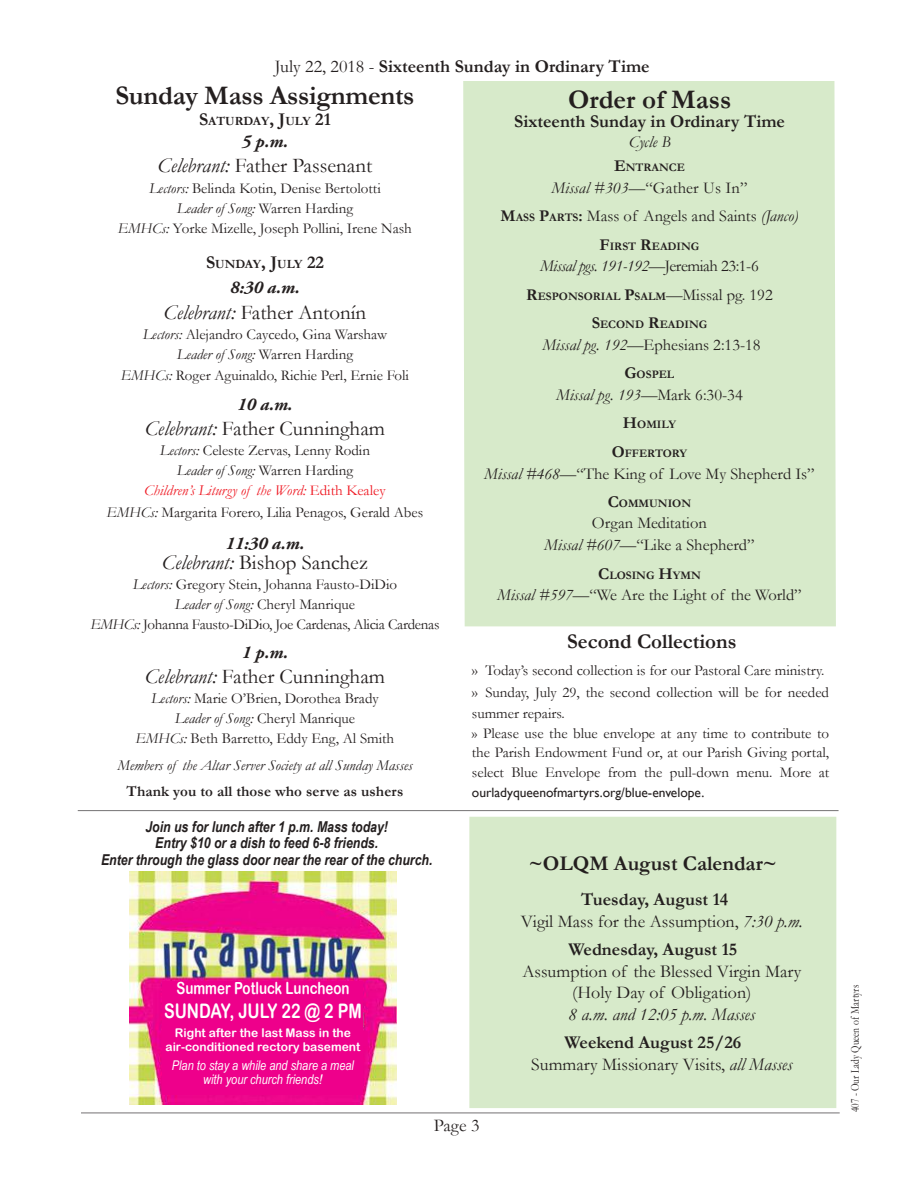
<style>
.page{position:relative;width:918px;height:1188px;background:#fff}
.page>*{position:absolute;margin:0;border:0;box-sizing:border-box;transform-origin:0 0}
.t1{font:700 27px "Garamond";letter-spacing:-.01em;color:#241f1f}
.t2{font:21px "Garamond";color:#241f1f}
.t3{font:700 21px "Garamond";color:#241f1f}
.t4{font:20.1px "Arial Rounded MT Bold";color:#fff;scale:.8 1}
.t5{font:18px/21.6px "Garamond";color:#241f1f}
.t6{font:700 18px "Garamond";color:#241f1f}
.t7{font:italic 700 18px "Adobe Garamond Pro";color:#241f1f}
.t8{font:italic 18px "Garamond";color:#241f1f}
.t9{font:16.65px "Arial Rounded MT Bold";color:#fff;scale:.8 1}
.t10{font:16.5px/28.5px "Garamond";color:#241f1f;text-align:center}
.t11{font:italic 16.5px "Garamond";letter-spacing:-.015em;color:#241f1f}
.t12{font:15px/20.1px "Garamond";color:#241f1f;text-align:center}
.t13{font:15px/20.1px "Garamond";letter-spacing:-.02em;color:#241f1f;text-align:center}
.t14{font:italic 700 15px/16.5px "Arial Narrow";color:#241f1f;text-align:center}
.t15{font:italic 15px "Garamond";color:#241f1f}
.t16{font:700 15px "Garamond";letter-spacing:.01em;color:#241f1f}
.t17{font:13.5px "Gill Sans";color:#241f1f}
.t18{font:italic 13.35px/13.4px "Arial Narrow";color:#fff;text-align:center}
.t19{font:700 12.6px "Garamond";color:#241f1f}
.t20{font:12px/13.4px "Arial Rounded MT Bold";color:#fff;text-align:center}
.t21{font:12px "Garamond";color:#241f1f;scale:.8 1}
.t22{font:700 11.55px "Garamond";color:#241f1f}
.s1{font-weight:400}
.s2{font-size:18px}
.s3{font-style:italic}
.s4{font-style:italic;color:#ef1923}
.s5{color:#ef1923}
.s6{font-size:16.5px}
.s7{font-weight:700}
.s8{font-weight:700;font-size:11.55px}
.s9{font-style:normal}
.s10{font-weight:400;font-size:16.5px}
.s11{font-style:inherit}
.s12{font-family:"Arial"}
</style>
<div class="page">
<div style="left:463px;top:81px;width:373px;height:545px;background:#d7eaca"></div>
<hr style="left:78px;top:810px;width:761px;height:1px;background:#838182">
<hr style="left:81px;top:1112px;width:759px;height:1px;background:#838182">
<img style="left:130px;top:872px;width:266px;height:233px">
<div style="left:163px;top:981px;width:200px;height:114px;background:#ee008b"></div>
<div style="left:472px;top:819px;width:362px;height:287px;background:#d7eaca"></div>
<div style="left:469px;top:817px;width:367px;height:291px;border:4px solid #d7eaca"></div>
<p class="t6" style="left:275px;top:54px;width:376px"><span class="s1">July 22, 2018 -</span> Sixteenth Sunday in Ordinary Time</p>
<h1 class="t1" style="left:115px;top:77px;width:301px">Sunday Mass Assignments</h1>
<h1 class="t1" style="left:568px;top:81px;width:165px">Order of Mass</h1>
<p class="t6" style="left:514px;top:109px;width:272px">Sixteenth Sunday in Ordinary Time</p>
<p class="t11" style="left:629px;top:131px;width:43px">Cycle B</p>
<p class="t19" style="left:199px;top:113px;width:133px"><span class="s2">S</span>ATURDAY<span class="s2">, J</span>ULY <span class="s2">21</span></p>
<p class="t7" style="left:242px;top:131px;width:48px">5 p.m.</p>
<h2 class="t2" style="left:158px;top:152px;width:216px"><span class="s3">Celebrant:</span> Father Passenant</h2>
<p class="t12" style="left:118px;top:177px;width:295px"><span class="s3">Lectors:</span> Belinda Kotin, Denise Bertolotti<br><span class="s3">Leader of Song:</span> Warren Harding<br><span class="s3">EMHCs:</span> Yorke Mizelle, Joseph Pollini, Irene Nash</p>
<p class="t19" style="left:206px;top:255px;width:119px"><span class="s2">S</span>UNDAY<span class="s2">, J</span>ULY <span class="s2">22</span></p>
<p class="t7" style="left:230px;top:277px;width:71px">8:30 a.m.</p>
<h2 class="t2" style="left:164px;top:298px;width:204px"><span class="s3">Celebrant:</span> Father Antonín</h2>
<p class="t12" style="left:143px;top:324px;width:246px"><span class="s3">Lectors:</span> Alejandro Caycedo, Gina Warshaw<br><span class="s3">Leader of Song:</span> Warren Harding</p>
<p class="t12" style="left:121px;top:365px;width:290px"><span class="s3">EMHCs:</span> Roger Aguinaldo, Richie Perl, Ernie Foli</p>
<p class="t7" style="left:237px;top:393px;width:57px">10 a.m.</p>
<h2 class="t2" style="left:145px;top:414px;width:242px"><span class="s3">Celebrant:</span> Father Cunningham</h2>
<p class="t12" style="left:144px;top:440px;width:243px"><span class="s3">Lectors:</span> Celeste Zervas, Lenny Rodin<br><span class="s3">Leader of Song:</span> Warren Harding<br><span class="s4">Children’s Liturgy of the Word:</span> <span class="s5">Edith Kealey</span></p>
<p class="t12" style="left:107px;top:502px;width:318px"><span class="s3">EMHCs:</span> Margarita Forero, Lilia Penagos, Gerald Abes</p>
<p class="t7" style="left:226px;top:533px;width:80px">11:30 a.m.</p>
<h2 class="t2" style="left:162px;top:548px;width:208px"><span class="s3">Celebrant:</span> Bishop Sanchez</h2>
<p class="t13" style="left:90px;top:574px;width:351px"><span class="s3">Lectors:</span> Gregory Stein, Johanna Fausto-DiDio<br><span class="s3">Leader of Song:</span> Cheryl Manrique<br><span class="s3">EMHCs:</span> Johanna Fausto-DiDio, Joe Cardenas, Alicia Cardenas</p>
<p class="t7" style="left:242px;top:642px;width:48px">1 p.m.</p>
<h2 class="t2" style="left:145px;top:662px;width:242px"><span class="s3">Celebrant:</span> Father Cunningham</h2>
<p class="t12" style="left:136px;top:688px;width:260px"><span class="s3">Lectors:</span> Marie O’Brien, Dorothea Brady<br><span class="s3">Leader of Song:</span> Cheryl Manrique<br><span class="s3">EMHCs:</span> Beth Barretto, Eddy Eng, Al Smith</p>
<p class="t15" style="left:117px;top:755px;width:297px">Members of the Altar Server Society at all Sunday Masses</p>
<p class="t16" style="left:126px;top:781px;width:278px">Thank you to all those who serve as ushers</p>
<p class="t22" style="left:614px;top:159px;width:72px"><span class="s6">E</span>NTRANCE</p>
<p class="t10" style="left:501px;top:173px;width:299px"><span class="s3">Missal #303—</span>“Gather Us In”<br><span class="s7">M</span><span class="s8">ASS</span> <span class="s7">P</span><span class="s8">ARTS</span><span class="s7">:</span> Mass of Angels and Saints <span class="s3">(Janco)</span></p>
<p class="t22" style="left:600px;top:238px;width:101px"><span class="s6">F</span>IRST <span class="s6">R</span>EADING</p>
<p class="t11" style="left:540px;top:255px;width:220px">Missal pgs. 191-192—<span class="s9">Jeremiah 23:1-6</span></p>
<p class="t22" style="left:526px;top:288px;width:248px"><span class="s6">R</span>ESPONSORIAL <span class="s6">P</span>SALM<span class="s10">—</span><span class="s10">Missal pg. 192</span></p>
<p class="t22" style="left:592px;top:317px;width:117px"><span class="s6">S</span>ECOND <span class="s6">R</span>EADING</p>
<p class="t10" style="left:542px;top:330px;width:220px"><span class="s3">Missal pg. 192—</span>Ephesians 2:13-18</p>
<p class="t22" style="left:625px;top:367px;width:51px"><span class="s6">G</span>OSPEL</p>
<p class="t11" style="left:556px;top:384px;width:188px">Missal pg. 193—<span class="s9">Mark 6:30-34</span></p>
<p class="t22" style="left:623px;top:417px;width:55px"><span class="s6">H</span>OMILY</p>
<p class="t22" style="left:612px;top:445px;width:77px"><span class="s6">O</span>FFERTORY</p>
<p class="t10" style="left:484px;top:459px;width:332px"><span class="s3">Missal #468—</span>“The King of Love My Shepherd Is”</p>
<p class="t22" style="left:608px;top:495px;width:85px"><span class="s6">C</span>OMMUNION</p>
<p class="t10" style="left:544px;top:512px;width:212px;line-height:21.8px">Organ Meditation<br><span class="s3">Missal #607—</span>“Like a Shepherd”</p>
<p class="t22" style="left:598px;top:567px;width:104px"><span class="s6">C</span>LOSING <span class="s6">H</span>YMN</p>
<p class="t10" style="left:497px;top:580px;width:306px"><span class="s3">Missal #597</span><span class="s11">—</span>“We Are the Light of the World”</p>
<h2 class="t3" style="left:567px;top:627px;width:171px">Second Collections</h2>
<p class="t12" style="left:472px;top:660px;width:359px;line-height:21.3px;text-align:left">›› Today’s second collection is for our Pastoral Care ministry. ›› Sunday, July 29, the second collection will be for needed summer repairs.</p>
<p class="t12" style="left:472px;top:723px;width:359px;text-align:justify">» Please use the blue envelope at any time to contribute to the Parish Endowment Fund or, at our Parish Giving portal, select Blue Envelope from the pull-down menu. More at</p>
<p class="t17" style="left:472px;top:784px;width:234px">ourladyqueenofmartyrs.org/blue-envelope.</p>
<p class="t14" style="left:101px;top:817px;width:333px">Join us for lunch after 1 p.m. Mass today!<br>Entry $10 or a dish to feed 6-8 friends.<br>Enter through the glass door near the rear of the church.</p>
<p class="t9" style="left:176px;top:978px;width:218px">Summer Potluck Luncheon</p>
<h3 class="t4" style="left:164px;top:999px;width:249px">SUNDAY, JULY 22 @ 2 PM</h3>
<p class="t20" style="left:166px;top:1026px;width:196px">Right after the last Mass in the air-conditioned rectory basement</p>
<p class="t18" style="left:172px;top:1059px;width:184px">Plan to stay a while and share a meal with your church friends<span class="s12">!</span></p>
<p class="t5" style="left:434px;top:1114px;width:47px">Page 3</p>
<h2 class="t3" style="left:529px;top:849px;width:250px">~OLQM August Calendar~</h2>
<p class="t5" style="left:521px;top:888px;width:284px;text-indent:60px"><span class="s7">Tuesday, August 14<br></span>Vigil Mass for the Assumption, <span class="s3">7:30 p.m.</span></p>
<p class="t6" style="left:568px;top:937px;width:170px">Wednesday, August 15</p>
<p class="t5" style="left:522px;top:960px;width:281px;text-align:center">Assumption of the Blessed Virgin Mary (Holy Day of Obligation)</p>
<p class="t8" style="left:569px;top:1002px;width:188px">8 a.m. and 12:05 p.m. Masses</p>
<p class="t5" style="left:531px;top:1031px;width:263px;text-indent:33px"><span class="s7">Weekend August 25/26<br></span>Summary Missionary Visits, <span class="s3">all Masses</span></p>
<p class="t21" style="left:847px;top:1112px;width:161px;rotate:-90deg">407 - Our Lady Queen of Martyrs</p>
</div>
